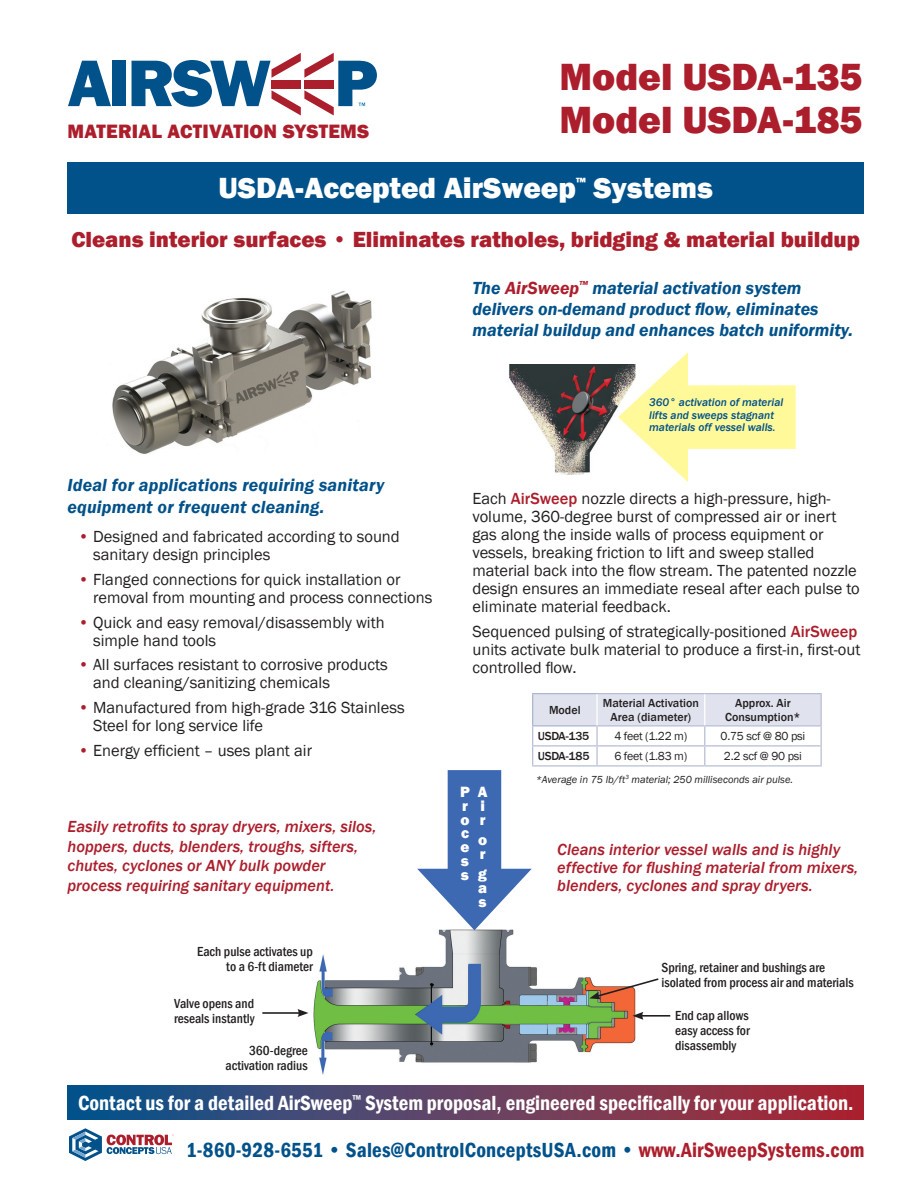
<style>
.page{position:relative;width:918px;height:1188px;background:#fff}
.page>*{position:absolute;margin:0;border:0;box-sizing:border-box;transform-origin:0 0}
.t1{font:800 39px "Franklin Gothic";color:#ac1e2c}
.t2{font:800 30px "Franklin Gothic";color:#fff}
.t3{font:800 22.5px "Franklin Gothic";color:#ac1e2c}
.t4{font:600 condensed 21px "Franklin Gothic";color:#fff}
.t5{font:600 condensed 21px "Franklin Gothic";letter-spacing:.01em;color:#01518a}
.t6{font:800 19.8px "Franklin Gothic";letter-spacing:.01em;color:#ac1e2c}
.t7{font:italic 600 18px/21px "Franklin Gothic";color:#01518a}
.t8{font:16.5px/18px "Franklin Gothic";color:#231f20}
.t9{font:italic 500 16.5px/19.8px "Franklin Gothic";color:#ac1e2c}
.t10{font:800 15.3px "Franklin Gothic";color:#fff}
.t11{font:500 condensed 13.5px/15px "Franklin Gothic";color:#231f20}
.t12{font:800 12.3px "Franklin Gothic";color:#fff}
.t13{font:500 12px/13.5px "Franklin Gothic";color:#231f20;text-align:center}
.t14{font:12px "Franklin Gothic";letter-spacing:-.02em;color:#231f20}
.t15{font:italic 500 11.4px/12.8px "Franklin Gothic";color:#01518a}
.t16{font:italic 10.5px "Franklin Gothic";color:#231f20}
.s1{color:#ac1e2c}
.s2{font-weight:500;color:#ac1e2c}
</style>
<div class="page">
<div style="left:68px;top:162px;width:796px;height:52px;background:#01518a"></div>
<div style="left:68px;top:1086px;width:796px;height:34px;background:linear-gradient(to right,#0b5892,#b32933)"></div>
<svg style="left:69px;top:1128px;width:105px;height:33px"></svg>
<svg style="left:68px;top:61px;width:43px;height:45px"></svg>
<div style="left:112px;top:61px;width:14px;height:45px;background:#01518a"></div>
<svg style="left:132px;top:53px;width:245px;height:62px"></svg>
<img style="left:112px;top:290px;width:260px;height:164px">
<img style="left:297px;top:849px;width:374px;height:225px">
<div style="left:448px;top:770px;width:53px;height:117px;background:#3d69b2"></div>
<svg style="left:417px;top:869px;width:115px;height:61px"></svg>
<hr style="left:262px;top:1012px;width:38px;height:2px;background:#231f20">
<svg style="left:298px;top:1009px;width:10px;height:8px"></svg>
<hr style="left:641px;top:1015px;width:29px;height:2px;background:#231f20">
<svg style="left:632px;top:1012px;width:11px;height:8px"></svg>
<svg style="left:589px;top:977px;width:71px;height:22px"></svg>
<img style="left:509px;top:364px;width:109px;height:111px">
<div style="left:669px;top:385px;width:127px;height:64px;background:#fff99a"></div>
<svg style="left:618px;top:352px;width:70px;height:130px"></svg>
<hr style="left:597px;top:693px;width:108px;height:1px;background:#b9c0d6">
<hr style="left:705px;top:693px;width:117px;height:1px;background:#b9c0d6">
<hr style="left:597px;top:765px;width:108px;height:2px;background:#b9c0d6">
<hr style="left:705px;top:765px;width:117px;height:2px;background:#b9c0d6">
<svg style="left:532px;top:694px;width:290px;height:71px"></svg>
<hr style="left:532px;top:765px;width:65px;height:2px;background:#b9c0d6">
<hr style="left:532px;top:693px;width:65px;height:1px;background:#adb7d0">
<hr style="left:532px;top:694px;width:1px;height:31px;background:#adb7d0">
<hr style="left:532px;top:725px;width:64px;height:2px;background:#adb7d0">
<hr style="left:596px;top:694px;width:2px;height:31px;background:#fff">
<p class="t6" style="left:68px;top:118px;width:303px">MATERIAL ACTIVATION SYSTEMS</p>
<p class="t1" style="left:559px;top:52px;width:304px">Model USDA-135</p>
<p class="t1" style="left:559px;top:95px;width:305px">Model USDA-185</p>
<p class="t2" style="left:218px;top:168px;width:359px">USDA-Accepted AirSweep</p>
<p class="t12" style="left:576px;top:174px;width:11px">™</p>
<p class="t2" style="left:593px;top:168px;width:121px">Systems</p>
<p class="t3" style="left:71px;top:225px;width:790px">Cleans interior surfaces • Eliminates ratholes, bridging &amp; material buildup</p>
<p class="t7" style="left:472px;top:277px;width:382px">The <span class="s1">AirSweep</span><sup>™</sup> material activation system delivers on-demand product flow, eliminates material buildup and enhances batch uniformity.</p>
<p class="t7" style="left:68px;top:474px;width:318px;line-height:21.6px">Ideal for applications requiring sanitary equipment or frequent cleaning.</p>
<p class="t8" style="left:93px;top:528px;width:308px;text-indent:-15px"><span class="s1">•</span> Designed and fabricated according to sound sanitary design principles</p>
<p class="t8" style="left:93px;top:571px;width:341px;text-indent:-15px"><span class="s1">•</span> Flanged connections for quick installation or removal from mounting and process connections</p>
<p class="t8" style="left:93px;top:613px;width:293px;text-indent:-15px"><span class="s1">•</span> Quick and easy removal/disassembly with simple hand tools</p>
<p class="t8" style="left:93px;top:656px;width:296px;text-indent:-15px"><span class="s1">•</span> All surfaces resistant to corrosive products and cleaning/sanitizing chemicals</p>
<p class="t8" style="left:93px;top:699px;width:313px;text-indent:-15px"><span class="s1">•</span> Manufactured from high-grade 316 Stainless<br>Steel for long service life</p>
<p class="t8" style="left:78px;top:742px;width:236px"><span class="s1">•</span> Energy efficient – uses plant air</p>
<p class="t9" style="left:68px;top:817px;width:310px">Easily retrofits to spray dryers, mixers, silos, hoppers, ducts, blenders, troughs, sifters, chutes, cyclones or ANY bulk powder process requiring sanitary equipment.</p>
<p class="t11" style="left:197px;top:944px;width:117px;text-align:right">Each pulse activates up to a 6-ft diameter</p>
<p class="t11" style="left:174px;top:996px;width:82px">Valve opens and reseals instantly</p>
<p class="t11" style="left:226px;top:1043px;width:84px;text-align:right">360-degree activation radius</p>
<p class="t15" style="left:649px;top:396px;width:136px">360° activation of material lifts and sweeps stagnant materials off vessel walls.</p>
<p class="t8" style="left:472px;top:490px;width:389px">Each <span class="s2">AirSweep</span> nozzle directs a high-pressure, high&shy;volume, 360-degree burst of compressed air or inert gas along the inside walls of process equipment or vessels, breaking friction to lift and sweep stalled material back into the flow stream. The patented nozzle design ensures an immediate reseal after each pulse to eliminate material feedback.</p>
<p class="t8" style="left:472px;top:623px;width:390px">Sequenced pulsing of strategically-positioned <span class="s2">AirSweep </span>units activate bulk material to produce a first-in, first-out controlled flow.</p>
<p class="t13" style="left:549px;top:703px;width:33px">Model</p>
<p class="t13" style="left:603px;top:697px;width:98px">Material Activation<br>Area (diameter)</p>
<p class="t13" style="left:735px;top:697px;width:57px">Approx. Air</p>
<p class="t13" style="left:725px;top:710px;width:77px">Consumption*</p>
<p class="t10" style="left:460px;top:782px;width:11px">P</p>
<p class="t10" style="left:462px;top:796px;width:7px">r</p>
<p class="t10" style="left:460px;top:810px;width:11px">o</p>
<p class="t10" style="left:461px;top:823px;width:10px">c</p>
<p class="t10" style="left:461px;top:837px;width:10px">e</p>
<p class="t10" style="left:461px;top:851px;width:10px">s</p>
<p class="t10" style="left:461px;top:865px;width:10px">s</p>
<p class="t10" style="left:478px;top:782px;width:11px">A</p>
<p class="t10" style="left:480px;top:796px;width:6px">i</p>
<p class="t10" style="left:480px;top:810px;width:7px">r</p>
<p class="t10" style="left:478px;top:830px;width:11px">o</p>
<p class="t10" style="left:480px;top:844px;width:7px">r</p>
<p class="t10" style="left:478px;top:864px;width:10px">g</p>
<p class="t10" style="left:478px;top:878px;width:10px">a</p>
<p class="t10" style="left:479px;top:892px;width:10px">s</p>
<p class="t13" style="left:538px;top:729px;width:53px">USDA-135</p>
<p class="t14" style="left:614px;top:729px;width:74px">4 feet (1.22 m)</p>
<p class="t14" style="left:721px;top:729px;width:86px">0.75 scf @ 80 psi</p>
<p class="t13" style="left:538px;top:749px;width:53px">USDA-185</p>
<p class="t14" style="left:614px;top:749px;width:74px">6 feet (1.83 m)</p>
<p class="t14" style="left:724px;top:749px;width:79px">2.2 scf @ 90 psi</p>
<p class="t16" style="left:536px;top:773px;width:259px">*Average in 75 lb/ft<sup>3</sup> material; 250 milliseconds air pulse.</p>
<p class="t9" style="left:557px;top:841px;width:302px;line-height:18px">Cleans interior vessel walls and is highly effective for flushing material from mixers, blenders, cyclones and spray dryers.</p>
<p class="t11" style="left:662px;top:960px;width:194px">Spring, retainer and bushings are isolated from process air and materials</p>
<p class="t11" style="left:675px;top:1008px;width:76px;text-align:justify">End cap allows easy access for disassembly</p>
<p class="t4" style="left:78px;top:1089px;width:777px">Contact us for a detailed AirSweep<sup>™</sup> System proposal, engineered specifically for your application.</p>
<p class="t5" style="left:186px;top:1136px;width:680px">1-860-928-6551 • Sales@ControlConceptsUSA.com • <span class="s1">www.AirSweepSystems.com</span></p>
</div>
